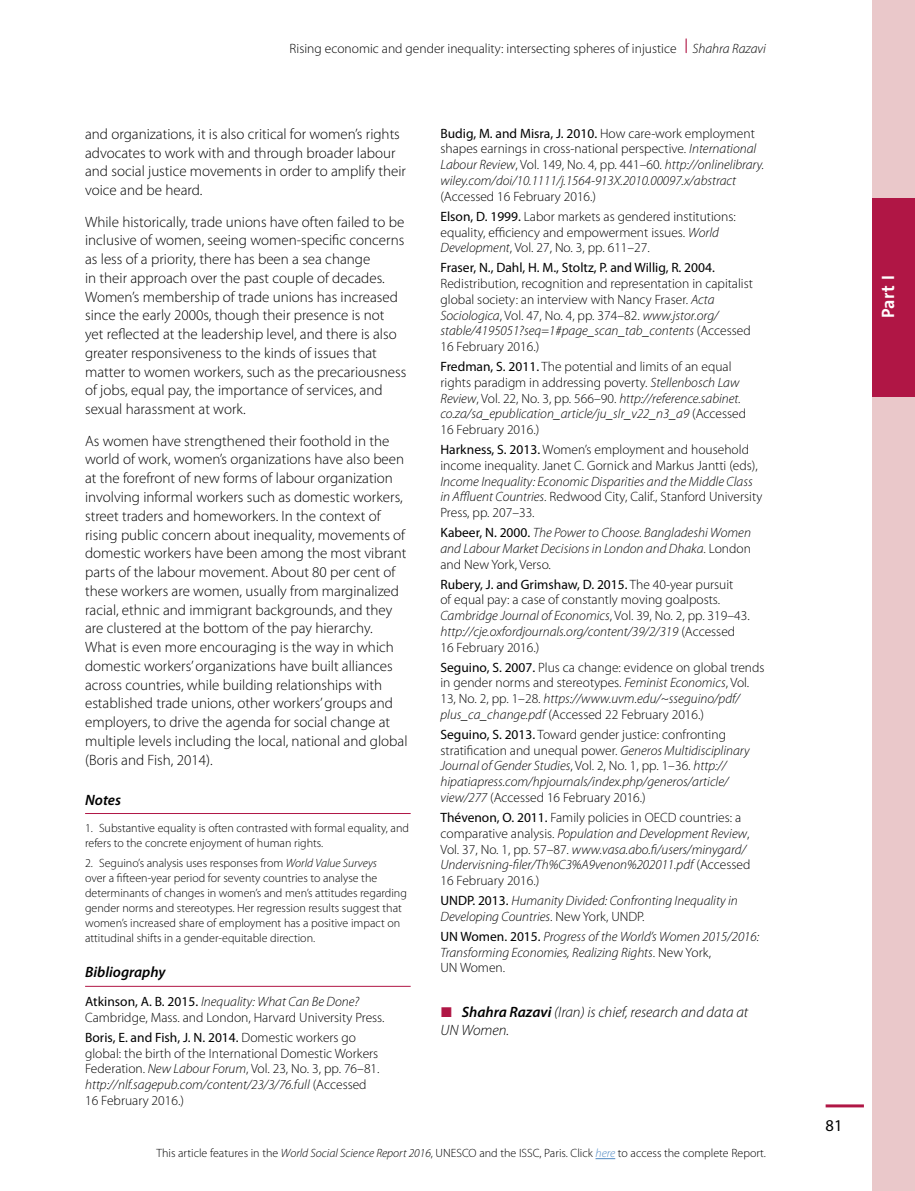
<style>
.page{position:relative;width:915px;height:1191px;background:#fff}
.page>*{position:absolute;margin:0;border:0;box-sizing:border-box;transform-origin:0 0}
.t1{font:700 18px "The Sans B7";color:#fff}
.t2{font:16.5px "Myriad Pro";color:#000}
.txt_courant{font:300 15px/18.8px "Myriad Pro";color:#000}
.t3{font:italic 300 15px/18.8px "Myriad Pro";color:#000}
.Biblio_titre{font:italic 600 15px "Myriad Pro";color:#000}
.Notes_titre{font:italic 600 15px "Myriad Pro";color:#000}
.Biblio_texte{font:300 13.5px/15.8px "Myriad Pro";color:#000}
.Biblio_texte-2{font:italic 300 13.5px/15.8px "Myriad Pro";color:#000}
.Notes_texte{font:300 12px/15px "Myriad Pro";color:#000}
.s1{font-style:italic}
.s2{font-weight:400}
.s3{font-weight:400;font-style:normal}
.s4{font-style:normal}
.s5{font-weight:600}
.s6{font-style:italic;color:#4f88c3}
</style>
<div class="page">
<div style="left:872px;top:0;width:42px;height:1191px;background:#eac8ca"></div>
<hr style="left:825px;top:1104px;width:38px;height:3px;background:#b01645">
<div style="left:872px;top:198px;width:42px;height:198px;background:#b01645"></div>
<svg style="left:685px;top:39px;width:1px;height:14px"></svg>
<hr style="left:85px;top:813px;width:325px;height:1px;background:#b01645">
<hr style="left:85px;top:986px;width:325px;height:1px;background:#b01645">
<svg style="left:595px;top:1158px;width:20px;height:1px"></svg>
<p class="Biblio_texte" style="left:289px;top:41px;width:478px">Rising economic and gender inequality: intersecting spheres of injustice <span class="s1">Shahra Razavi</span></p>
<p class="txt_courant" style="left:85px;top:124px;width:322px">and organizations, it is also critical for women’s rights advocates to work with and through broader labour and social justice movements in order to amplify their voice and be heard.</p>
<p class="txt_courant" style="left:85px;top:212px;width:322px">While historically, trade unions have often failed to be inclusive of women, seeing women-specific concerns as less of a priority, there has been a sea change<br>in their approach over the past couple of decades.<br>Women’s membership of trade unions has increased since the early 2000s, though their presence is not yet reflected at the leadership level, and there is also greater responsiveness to the kinds of issues that matter to women workers, such as the precariousness of jobs, equal pay, the importance of services, and sexual harassment at work.</p>
<p class="txt_courant" style="left:85px;top:431px;width:324px">As women have strengthened their foothold in the world of work, women’s organizations have also been at the forefront of new forms of labour organization involving informal workers such as domestic workers, street traders and homeworkers. In the context of rising public concern about inequality, movements of domestic workers have been among the most vibrant parts of the labour movement. About 80 per cent of these workers are women, usually from marginalized racial, ethnic and immigrant backgrounds, and they are clustered at the bottom of the pay hierarchy.<br>What is even more encouraging is the way in which domestic workers’ organizations have built alliances across countries, while building relationships with established trade unions, other workers’ groups and employers, to drive the agenda for social change at multiple levels including the local, national and global (Boris and Fish, 2014).</p>
<p class="Notes_titre" style="left:85px;top:791px;width:37px">Notes</p>
<p class="Notes_texte" style="left:85px;top:820px;width:325px">1. Substantive equality is often contrasted with formal equality, and refers to the concrete enjoyment of human rights.</p>
<p class="Notes_texte" style="left:85px;top:855px;width:323px">2. Seguino’s analysis uses responses from <span class="s1">World Value Surveys<br></span>over a fifteen-year period for seventy countries to analyse the determinants of changes in women’s and men’s attitudes regarding gender norms and stereotypes. Her regression results suggest that women’s increased share of employment has a positive impact on attitudinal shifts in a gender-equitable direction.</p>
<p class="Biblio_titre" style="left:85px;top:964px;width:82px">Bibliography</p>
<p class="Biblio_texte" style="left:85px;top:993px;width:301px"><span class="s2">Atkinson, A. B. 2015.</span> <span class="s1">Inequality: What Can Be Done?<br></span>Cambridge, Mass. and London, Harvard University Press.</p>
<p class="Biblio_texte" style="left:85px;top:1029px;width:296px"><span class="s2">Boris, E. and Fish, J. N. 2014.</span> Domestic workers go global: the birth of the International Domestic Workers Federation. <span class="s1">New Labour Forum</span>, Vol. 23, No. 3, pp. 76–81. <span class="s1">http://nlf.sagepub.com/content/23/3/76.full</span> (Accessed 16 February 2016.)</p>
<p class="Biblio_texte" style="left:440px;top:125px;width:325px"><span class="s2">Budig, M. and Misra, J. 2010.</span> How care-work employment shapes earnings in cross-national perspective. <span class="s1">International Labour Review</span>, Vol. 149, No. 4, pp. 441–60. <span class="s1">http://onlinelibrary. wiley.com/doi/10.1111/j.1564-913X.2010.00097.x/abstract </span>(Accessed 16 February 2016.)</p>
<p class="Biblio_texte" style="left:440px;top:208px;width:297px"><span class="s2">Elson, D. 1999.</span> Labor markets as gendered institutions: equality, efficiency and empowerment issues. <span class="s1">World<br>Development</span>, Vol. 27, No. 3, pp. 611–27.</p>
<p class="Biblio_texte" style="left:440px;top:260px;width:314px"><span class="s2">Fraser, N., Dahl, H. M., Stoltz, P. and Willig, R. 2004.<br></span>Redistribution, recognition and representation in capitalist global society: an interview with Nancy Fraser. <span class="s1">Acta Sociologica</span>, Vol. 47, No. 4, pp. 374–82. <span class="s1">www.jstor.org/ stable/4195051?seq=1#page_scan_tab_contents</span> (Accessed 16 February 2016.)</p>
<p class="Biblio_texte" style="left:440px;top:358px;width:307px"><span class="s2">Fredman, S. 2011.</span> The potential and limits of an equal rights paradigm in addressing poverty. <span class="s1">Stellenbosch Law Review</span>, Vol. 22, No. 3, pp. 566–90. <span class="s1">http://reference.sabinet. co.za/sa_epublication_article/ju_slr_v22_n3_a9</span> (Accessed 16 February 2016.)</p>
<p class="Biblio_texte" style="left:440px;top:441px;width:323px"><span class="s2">Harkness, S. 2013.</span> Women’s employment and household income inequality. Janet C. Gornick and Markus Jantti (eds), <span class="s1">Income Inequality: Economic Disparities and the Middle Class in Affluent Countries</span>. Redwood City, Calif., Stanford University Press, pp. 207–33.</p>
<p class="Biblio_texte-2" style="left:440px;top:525px;width:312px;text-align:justify"><span class="s3">Kabeer, N. 2000.</span> The Power to Choose. Bangladeshi Women and Labour Market Decisions in London and Dhaka<span class="s4">. London and New York, Verso.</span></p>
<p class="Biblio_texte" style="left:440px;top:576px;width:310px"><span class="s2">Rubery, J. and Grimshaw, D. 2015.</span> The 40-year pursuit<br>of equal pay: a case of constantly moving goalposts.<br><span class="s1">Cambridge Journal of Economics</span>, Vol. 39, No. 2, pp. 319–43. <span class="s1">http://cje.oxfordjournals.org/content/39/2/319</span> (Accessed 16 February 2016.)</p>
<p class="Biblio_texte" style="left:440px;top:659px;width:325px"><span class="s2">Seguino, S. 2007.</span> Plus ca change: evidence on global trends in gender norms and stereotypes. <span class="s1">Feminist Economics</span>, Vol.<br>13, No. 2, pp. 1–28. <span class="s1">https://www.uvm.edu/~sseguino/pdf/ plus_ca_change.pdf</span> (Accessed 22 February 2016.)</p>
<p class="Biblio_texte-2" style="left:440px;top:727px;width:310px"><span class="s3">Seguino, S. 2013.</span> <span class="s4">Toward gender justice: confronting stratification and unequal power.</span> Generos Multidisciplinary Journal of Gender Studies<span class="s4">, Vol. 2, No. 1, pp. 1–36.</span> http:// hipatiapress.com/hpjournals/index.php/generos/article/ view/277 <span class="s4">(Accessed 16 February 2016.)</span></p>
<p class="Biblio_texte-2" style="left:440px;top:810px;width:311px"><span class="s3">Thévenon, O. 2011.</span> <span class="s4">Family policies in OECD countries: a comparative analysis.</span> Population and Development Review<span class="s4">, Vol. 37, No. 1, pp. 57–87.</span> www.vasa.abo.fi/users/minygard/ Undervisning-filer/Th%C3%A9venon%202011.pdf <span class="s4">(Accessed 16 February 2016.)</span></p>
<p class="Biblio_texte-2" style="left:440px;top:893px;width:299px"><span class="s3">UNDP. 2013.</span> Humanity Divided: Confronting Inequality in<br>Developing Countries<span class="s4">. New York, UNDP.</span></p>
<p class="Biblio_texte-2" style="left:440px;top:928px;width:320px"><span class="s3">UN Women. 2015.</span> Progress of the World’s Women 2015/2016:<br>Transforming Economies, Realizing Rights<span class="s4">. New York,<br>UN Women.</span></p>
<p class="t3" style="left:440px;top:1002px;width:309px;text-indent:21px"><span class="s5">Shahra Razavi</span> (Iran) is chief, research and data at<br>UN Women.</p>
<p class="Notes_texte" style="left:156px;top:1145px;width:610px">This article features in the <span class="s1">World Social Science Report 2016</span>, UNESCO and the ISSC, Paris. Click <span class="s6">here</span> to access the complete Report.</p>
<h1 class="t1" style="left:878px;top:318px;width:44px;rotate:-90deg">Part I</h1>
<p class="t2" style="left:825px;top:1116px;width:18px">81</p>
</div>
